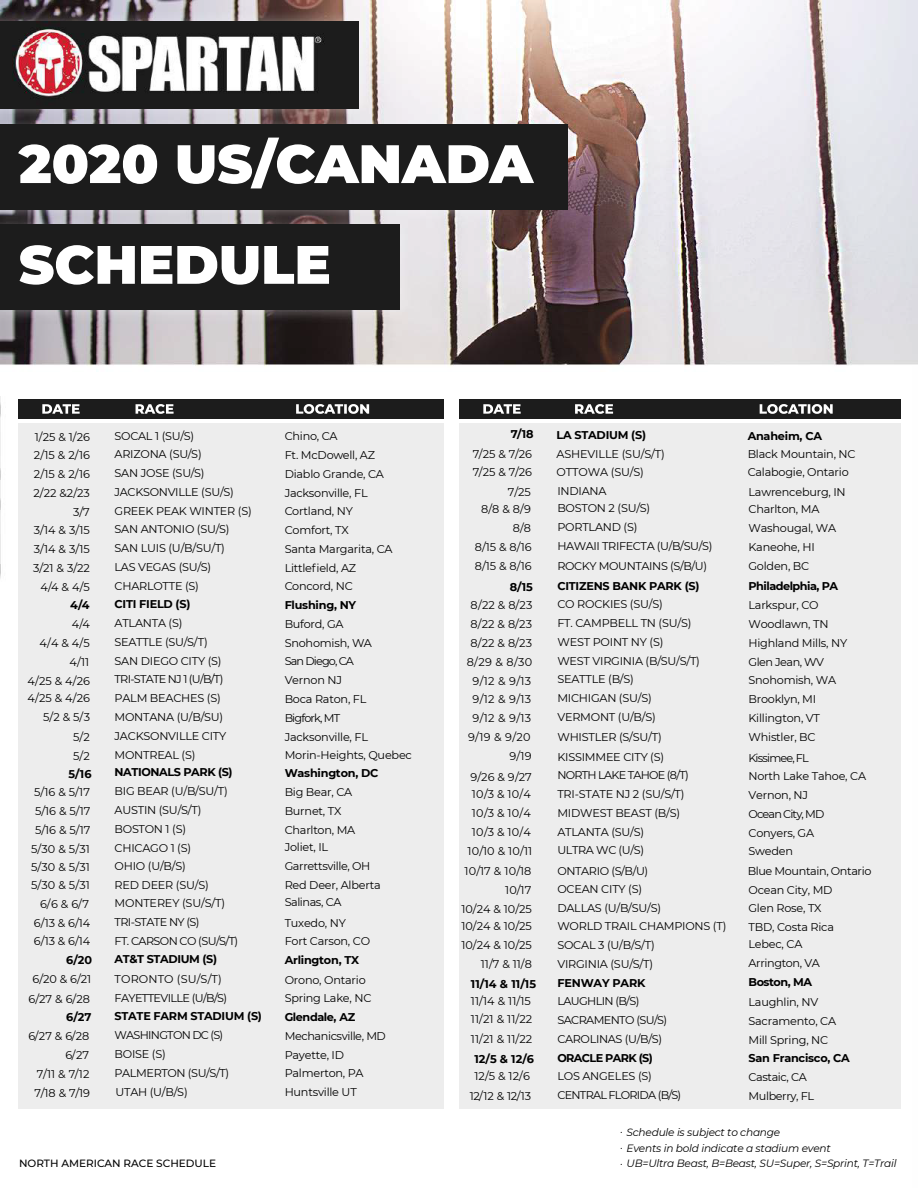
<style>
.page{position:relative;width:918px;height:1188px;background:#fff}
.page>*{position:absolute;margin:0;border:0;box-sizing:border-box;transform-origin:0 0}
.t1{font:900 54px/100.8px "Montserrat";color:#fff}
.t2{font:11.25px/18.8px "Montserrat";letter-spacing:-.02em;color:#000}
.t3{font:11.25px/18.9px "Montserrat";color:#000;text-align:right}
.t4{font:700 11.25px "Montserrat";letter-spacing:-.02em;color:#000}
.t5{font:11.25px/18.8px "Montserrat";letter-spacing:-.055em;color:#000}
.t6{font:11.25px/19px "Montserrat";letter-spacing:.025em;color:#000;text-align:right}
.t7{font:11.25px/18px "Montserrat";letter-spacing:.01em;color:#000}
.t8{font:11.25px/18.8px "Montserrat";letter-spacing:-.065em;color:#000}
.t9{font:700 11.25px "Montserrat";letter-spacing:-.045em;color:#000}
.t10{font:700 11.25px "Montserrat";letter-spacing:-.055em;color:#000}
.t11{font:700 11.25px "Montserrat";letter-spacing:-.04em;color:#000}
.t12{font:italic 10.65px/15.9px "Montserrat";letter-spacing:-.02em;color:#000}
.t13{font:500 10.5px "Montserrat";color:#000}
</style>
<div class="page">
<img style="left:0;top:0;width:918px;height:579px">
<div style="left:18px;top:423px;width:426px;height:686px;background:#ededed"></div>
<div style="left:18px;top:399px;width:426px;height:19px;background:#1c1c1c"></div>
<img style="left:42px;top:404px;width:38px;height:10px">
<img style="left:136px;top:404px;width:38px;height:10px">
<img style="left:296px;top:404px;width:73px;height:10px">
<img style="left:0;top:21px;width:359px;height:87px">
<div style="left:459px;top:423px;width:442px;height:686px;background:#ededed"></div>
<div style="left:459px;top:399px;width:442px;height:19px;background:#1c1c1c"></div>
<img style="left:483px;top:404px;width:38px;height:10px">
<img style="left:575px;top:404px;width:38px;height:10px">
<img style="left:760px;top:404px;width:73px;height:10px">
<div style="left:0;top:124px;width:568px;height:85px;background:#1c1c1c"></div>
<div style="left:0;top:225px;width:399px;height:85px;background:#1c1c1c"></div>
<h1 class="t1" style="left:19px;top:110px;width:516px">2020 US/CANADA<br>SCHEDULE</h1>
<p class="t4" style="left:511px;top:426px;width:24px">7/18</p>
<p class="t2" style="left:115px;top:426px;width:139px">SOCAL 1 (SU/S)<br>ARIZONA (SU/S)<br>SAN JOSE (SU/S)<br>JACKSONVILLE (SU/S)<br>GREEK PEAK WINTER (S)<br>SAN ANTONIO (SU/S)<br>SAN LUIS (U/B/SU/T)<br>LAS VEGAS (SU/S)<br>CHARLOTTE (S)</p>
<p class="t4" style="left:115px;top:596px;width:77px">CITI FIELD (S)</p>
<p class="t2" style="left:115px;top:613px;width:113px">ATLANTA (S)<br>SEATTLE (SU/S/T)<br>SAN DIEGO CITY (S)<br>TRI-STATE NJ 1 (U/B/T)<br>PALM BEACHES (S)<br>MONTANA (U/B/SU)<br>JACKSONVILLE CITY</p>
<p class="t4" style="left:115px;top:764px;width:120px">NATIONALS PARK (S)</p>
<p class="t2" style="left:115px;top:781px;width:115px">BIG BEAR (U/B/SU/T)<br>AUSTIN (SU/S/T)<br>BOSTON 1 (S)<br>CHICAGO 1 (S)<br>OHIO (U/B/S)<br>RED DEER (SU/S)</p>
<p class="t4" style="left:557px;top:427px;width:91px">LA STADIUM (S)</p>
<p class="t2" style="left:557px;top:444px;width:110px">ASHEVILLE (SU/S/T)<br>OTTOWA (SU/S)</p>
<p class="t4" style="left:748px;top:428px;width:76px">Anaheim, CA</p>
<p class="t2" style="left:748px;top:445px;width:109px;line-height:18px">Black Mountain, NC<br>Calabogie, Ontario</p>
<p class="t3" style="left:33px;top:427px;width:58px">1/25 &amp; 1/26<br>2/15 &amp; 2/16<br>2/15 &amp; 2/16<br>2/22 &amp;2/23<br>3/7<br>3/14 &amp; 3/15<br>3/14 &amp; 3/15<br>3/21 &amp; 3/22<br>4/4 &amp; 4/5</p>
<p class="t4" style="left:70px;top:597px;width:21px">4/4</p>
<p class="t2" style="left:28px;top:614px;width:64px;text-align:right">4/4<br>4/4 &amp; 4/5<br>4/11<br>4/25 &amp; 4/26<br>4/25 &amp; 4/26<br>5/2 &amp; 5/3<br>5/2</p>
<p class="t4" style="left:69px;top:765px;width:25px">5/16</p>
<p class="t3" style="left:31px;top:783px;width:61px">5/16 &amp; 5/17<br>5/16 &amp; 5/17<br>5/16 &amp; 5/17<br>5/30 &amp; 5/31<br>5/30 &amp; 5/31<br>5/30 &amp; 5/31<br>6/6 &amp; 6/7<br>6/13 &amp; 6/14<br>6/13 &amp; 6/14</p>
<p class="t2" style="left:32px;top:969px;width:60px">6/20 &amp; 6/21</p>
<p class="t7" style="left:115px;top:969px;width:109px">TORONTO (SU/S/T)</p>
<p class="t2" style="left:285px;top:427px;width:109px">Chino, CA<br>Ft. McDowell, AZ<br>Diablo Grande, CA<br>Jacksonville, FL<br>Cortland, NY<br>Comfort, TX<br>Santa Margarita, CA<br>Littlefield, AZ<br>Concord, NC</p>
<p class="t4" style="left:285px;top:597px;width:73px">Flushing, NY</p>
<p class="t2" style="left:285px;top:614px;width:89px">Buford, GA<br>Snohomish, WA<br>San Diego, CA<br>Vernon NJ<br>Boca Raton, FL<br>Bigfork, MT<br>Jacksonville, FL</p>
<p class="t2" style="left:473px;top:445px;width:61px;line-height:18px">7/25 &amp; 7/26<br>7/25 &amp; 7/26</p>
<p class="t2" style="left:481px;top:483px;width:51px;line-height:17.2px;text-align:right">7/25<br>8/8 &amp; 8/9</p>
<p class="t2" style="left:475px;top:518px;width:58px;text-align:justify;text-indent:38px">8/8<br>8/15 &amp; 8/16<br>8/15 &amp; 8/16</p>
<p class="t4" style="left:510px;top:579px;width:25px">8/15</p>
<p class="t6" style="left:467px;top:596px;width:67px">8/22 &amp; 8/23<br>8/22 &amp; 8/23<br>8/22 &amp; 8/23<br>8/29 &amp; 8/30<br>9/12 &amp; 9/13<br>9/12 &amp; 9/13<br>9/12 &amp; 9/13<br>9/19 &amp; 9/20<br>9/19<br>9/26 &amp; 9/27</p>
<p class="t3" style="left:461px;top:784px;width:72px">10/3 &amp; 10/4<br>10/3 &amp; 10/4<br>10/3 &amp; 10/4<br>10/10 &amp; 10/11<br>10/17 &amp; 10/18<br>10/17<br>10/24 &amp; 10/25<br>10/24 &amp; 10/25<br>10/24 &amp; 10/25<br>11/7 &amp; 11/8</p>
<p class="t4" style="left:471px;top:975px;width:67px">11/14 &amp; 11/15</p>
<p class="t7" style="left:471px;top:992px;width:63px">11/14 &amp; 11/15<br>11/21 &amp; 11/22</p>
<p class="t2" style="left:471px;top:1029px;width:63px">11/21 &amp; 11/22</p>
<p class="t4" style="left:474px;top:1050px;width:61px">12/5 &amp; 12/6</p>
<p class="t3" style="left:470px;top:1066px;width:63px;line-height:19.8px;text-align:center">12/5 &amp; 12/6<br>12/12 &amp; 12/13</p>
<p class="t2" style="left:557px;top:482px;width:94px;line-height:17.2px">INDIANA<br>BOSTON 2 (SU/S)</p>
<p class="t2" style="left:557px;top:517px;width:157px">PORTLAND (S)<br>HAWAII TRIFECTA (U/B/SU/S)</p>
<p class="t2" style="left:557px;top:556px;width:151px">ROCKY MOUNTAINS (S/B/U)</p>
<p class="t4" style="left:557px;top:578px;width:144px">CITIZENS BANK PARK (S)</p>
<p class="t2" style="left:557px;top:595px;width:144px">CO ROCKIES (SU/S)<br>FT. CAMPBELL TN (SU/S)<br>WEST POINT NY (S)<br>WEST VIRGINIA (B/SU/S/T)<br>SEATTLE (B/S)<br>MICHIGAN (SU/S)<br>VERMONT (U/B/S)<br>WHISTLER (S/SU/T)<br>KISSIMMEE CITY (S)</p>
<p class="t2" style="left:557px;top:766px;width:133px">NORTH LAKE TAHOE (8/T)<br>TRI-STATE NJ 2 (SU/S/T)<br>MIDWEST BEAST (B/S)<br>ATLANTA (SU/S)<br>ULTRA WC (U/S)</p>
<p class="t2" style="left:557px;top:861px;width:92px">ONTARIO (S/B/U)</p>
<p class="t2" style="left:748px;top:861px;width:125px">Blue Mountain, Ontario</p>
<p class="t2" style="left:557px;top:879px;width:170px">OCEAN CITY (S)<br>DALLAS (U/B/SU/S)<br>WORLD TRAIL CHAMPIONS (T)<br>SOCAL 3 (U/B/S/T)<br>VIRGINIA (SU/S/T)</p>
<p class="t4" style="left:557px;top:974px;width:90px">FENWAY PARK</p>
<p class="t5" style="left:557px;top:992px;width:111px">LAUGHLIN (B/S)<br>SACRAMENTO (SU/S)<br>CAROLINAS (U/B/S)</p>
<p class="t10" style="left:557px;top:1049px;width:97px">ORACLE PARK (S)</p>
<p class="t8" style="left:557px;top:1067px;width:125px">LOS ANGELES (S)<br>CENTRAL FLORIDA (B/S)</p>
<p class="t2" style="left:749px;top:483px;width:99px;line-height:17.2px">Lawrenceburg, IN<br>Charlton, MA</p>
<p class="t2" style="left:749px;top:518px;width:89px;line-height:19.2px">Washougal, WA<br>Kaneohe, HI<br>Golden, BC</p>
<p class="t9" style="left:749px;top:578px;width:91px">Philadelphia, PA</p>
<p class="t2" style="left:749px;top:595px;width:100px">Larkspur, CO<br>Woodlawn, TN<br>Highland Mills, NY<br>Glen Jean, WV<br>Snohomish, WA<br>Brooklyn, MI<br>Killington, VT<br>Whistler, BC</p>
<p class="t2" style="left:749px;top:748px;width:119px">Kissimee, FL<br>North Lake Tahoe, CA<br>Vernon, NJ<br>Ocean City, MD<br>Conyers, GA<br>Sweden</p>
<p class="t2" style="left:749px;top:880px;width:87px">Ocean City, MD<br>Glen Rose, TX<br>TBD, Costa Rica</p>
<p class="t2" style="left:749px;top:935px;width:73px">Lebec, CA<br>Arrington, VA</p>
<p class="t11" style="left:749px;top:974px;width:65px">Boston, MA</p>
<p class="t2" style="left:749px;top:992px;width:89px">Laughlin, NV<br>Sacramento, CA<br>Mill Spring, NC</p>
<p class="t4" style="left:749px;top:1050px;width:103px">San Francisco, CA</p>
<p class="t2" style="left:749px;top:1067px;width:60px">Castaic, CA</p>
<p class="t2" style="left:73px;top:746px;width:18px">5/2</p>
<p class="t2" style="left:115px;top:745px;width:82px">MONTREAL (S)</p>
<p class="t2" style="left:285px;top:746px;width:129px">Morin-Heights, Quebec</p>
<p class="t4" style="left:285px;top:765px;width:95px">Washington, DC</p>
<p class="t2" style="left:285px;top:782px;width:72px">Big Bear, CA<br>Burnet, TX<br>Charlton, MA</p>
<p class="t2" style="left:285px;top:837px;width:87px">Joliet, IL<br>Garrettsville, OH</p>
<p class="t2" style="left:285px;top:892px;width:63px;line-height:20.2px">Salinas, CA<br>Tuxedo, NY</p>
<p class="t2" style="left:285px;top:932px;width:87px">Fort Carson, CO</p>
<p class="t2" style="left:285px;top:970px;width:83px">Orono, Ontario</p>
<p class="t2" style="left:285px;top:875px;width:98px">Red Deer, Alberta</p>
<p class="t5" style="left:115px;top:893px;width:125px">MONTEREY (SU/S/T)<br>TRI-STATE NY (S)<br>FT. CARSON CO (SU/S/T)</p>
<p class="t4" style="left:115px;top:951px;width:104px">AT&amp;T STADIUM (S)</p>
<p class="t5" style="left:115px;top:988px;width:114px">FAYETTEVILLE (U/B/S)</p>
<p class="t4" style="left:115px;top:1008px;width:149px">STATE FARM STADIUM (S)</p>
<p class="t2" style="left:115px;top:1025px;width:116px">WASHINGTON DC (S)<br>BOISE (S)<br>PALMERTON (SU/S/T)</p>
<p class="t4" style="left:66px;top:952px;width:27px">6/20</p>
<p class="t2" style="left:29px;top:989px;width:63px">6/27 &amp; 6/28</p>
<p class="t4" style="left:66px;top:1009px;width:27px">6/27</p>
<p class="t2" style="left:28px;top:1026px;width:62px;text-align:right">6/27 &amp; 6/28<br>6/27<br>7/11 &amp; 7/12</p>
<p class="t4" style="left:285px;top:952px;width:76px">Arlington, TX</p>
<p class="t2" style="left:285px;top:989px;width:88px">Spring Lake, NC</p>
<p class="t4" style="left:285px;top:1009px;width:72px">Glendale, AZ</p>
<p class="t2" style="left:285px;top:1026px;width:103px">Mechanicsville, MD<br>Payette, ID<br>Palmerton, PA</p>
<p class="t2" style="left:115px;top:1082px;width:74px">UTAH (U/B/S)</p>
<p class="t2" style="left:35px;top:1083px;width:57px">7/18 &amp; 7/19</p>
<p class="t2" style="left:749px;top:1086px;width:67px">Mulberry, FL</p>
<p class="t2" style="left:285px;top:1083px;width:74px">Huntsville UT</p>
<p class="t13" style="left:19px;top:1156px;width:199px">NORTH AMERICAN RACE SCHEDULE</p>
<p class="t12" style="left:627px;top:1124px;width:272px">Schedule is subject to change<br>Events in bold indicate a stadium event<br>UB=Ultra Beast, B=Beast, SU=Super, S=Sprint, T=Trail</p>
<p class="t12" style="left:621px;top:1121px;width:4px;text-align:justify">. . .</p>
</div>
